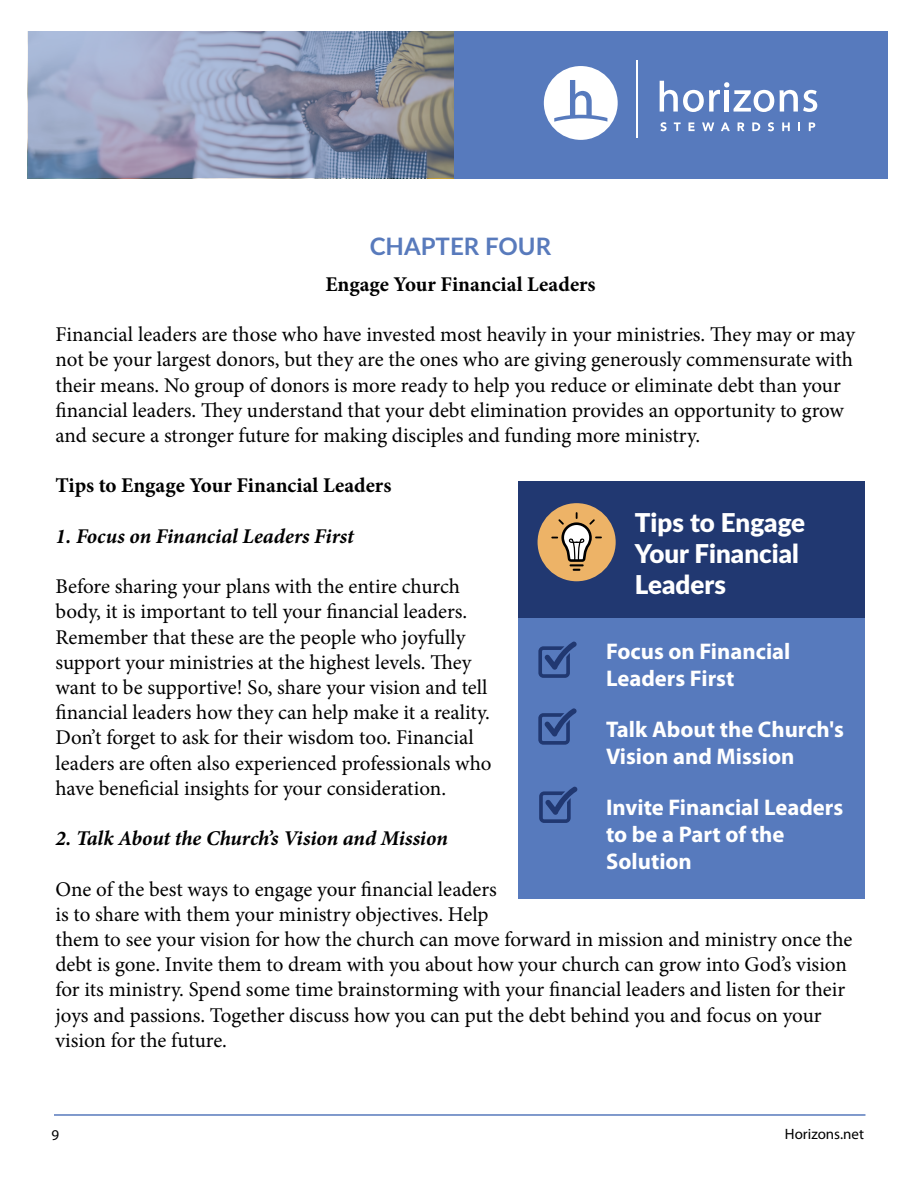
<style>
.page{position:relative;width:918px;height:1188px;background:#fff}
.page>*{position:absolute;margin:0;border:0;box-sizing:border-box;transform-origin:0 0}
.t1{font:900 25.95px/31.2px "Lato";color:#fff}
.t2{font:700 24px "Lato";color:#587abc}
.t3{font:700 22.65px/27.3px "Myriad Pro";color:#fff}
.t4{font:21px/25.2px "Minion Pro";letter-spacing:-.005em;color:#000}
.t5{font:italic 700 21px "Minion Pro";letter-spacing:-.005em;color:#000}
.t6{font:700 21px "Minion Pro";color:#000}
.t7{font:15px "Myriad Pro";color:#000}
</style>
<div class="page">
<hr style="left:54px;top:1114px;width:811px;height:2px;background:#587abc">
<div style="left:454px;top:31px;width:433px;height:147px;background:#577abd"></div>
<div style="left:544px;top:66px;width:74px;height:74px;background:#fff;border-radius:50%"></div>
<svg style="left:554px;top:80px;width:53px;height:42px"></svg>
<svg style="left:660px;top:122px;width:7px;height:9px"></svg>
<svg style="left:674px;top:122px;width:7px;height:9px"></svg>
<svg style="left:689px;top:122px;width:6px;height:9px"></svg>
<svg style="left:702px;top:122px;width:12px;height:9px"></svg>
<svg style="left:721px;top:122px;width:9px;height:9px"></svg>
<svg style="left:738px;top:122px;width:6px;height:9px"></svg>
<svg style="left:752px;top:122px;width:8px;height:9px"></svg>
<svg style="left:768px;top:122px;width:6px;height:9px"></svg>
<svg style="left:782px;top:122px;width:8px;height:9px"></svg>
<svg style="left:798px;top:122px;width:2px;height:9px"></svg>
<svg style="left:809px;top:122px;width:6px;height:9px"></svg>
<hr style="left:636px;top:60px;width:2px;height:78px;background:#fff">
<svg style="left:660px;top:81px;width:114px;height:31px"></svg>
<svg style="left:780px;top:90px;width:37px;height:22px"></svg>
<svg style="left:28px;top:31px;width:426px;height:147px;background:#929ab3"></svg>
<div style="left:519px;top:481px;width:346px;height:139px;background:#213871"></div>
<div style="left:519px;top:618px;width:346px;height:281px;background:#577abd"></div>
<div style="left:538px;top:503px;width:78px;height:78px;background:#edb367;border-radius:50%"></div>
<svg style="left:551px;top:512px;width:51px;height:59px"></svg>
<svg style="left:538px;top:642px;width:39px;height:36px"></svg>
<svg style="left:538px;top:708px;width:39px;height:37px"></svg>
<svg style="left:539px;top:787px;width:38px;height:36px"></svg>
<p class="t2" style="left:370px;top:228px;width:183px">CHAPTER FOUR</p>
<p class="t6" style="left:325px;top:269px;width:272px">Engage Your Financial Leaders</p>
<p class="t4" style="left:55px;top:322px;width:801px">Financial leaders are those who have invested most heavily in your ministries. They may or may not be your largest donors, but they are the ones who are giving generously commensurate with their means. No group of donors is more ready to help you reduce or eliminate debt than your financial leaders. They understand that your debt elimination provides an opportunity to grow and secure a stronger future for making disciples and funding more ministry.</p>
<p class="t6" style="left:55px;top:471px;width:338px">Tips to Engage Your Financial Leaders</p>
<p class="t5" style="left:55px;top:521px;width:300px">1. Focus on Financial Leaders First</p>
<p class="t4" style="left:55px;top:574px;width:438px">Before sharing your plans with the entire church body, it is important to tell your financial leaders.<br>Remember that these are the people who joyfully support your ministries at the highest levels. They want to be supportive! So, share your vision and tell financial leaders how they can help make it a reality.<br>Don’t forget to ask for their wisdom too. Financial leaders are often also experienced professionals who have beneficial insights for your consideration.</p>
<p class="t5" style="left:55px;top:823px;width:394px">2. Talk About the Church’s Vision and Mission</p>
<p class="t4" style="left:55px;top:876px;width:799px">One of the best ways to engage your financial leaders<br>is to share with them your ministry objectives. Help<br>them to see your vision for how the church can move forward in mission and ministry once the debt is gone. Invite them to dream with you about how your church can grow into God’s vision for its ministry. Spend some time brainstorming with your financial leaders and listen for their joys and passions. Together discuss how you can put the debt behind you and focus on your vision for the future.</p>
<p class="t1" style="left:635px;top:505px;width:172px">Tips to Engage<br>Your Financial<br>Leaders</p>
<p class="t3" style="left:606px;top:637px;width:186px">Focus on Financial<br>Leaders First</p>
<p class="t3" style="left:606px;top:715px;width:240px">Talk About the Church's<br>Vision and Mission</p>
<p class="t3" style="left:606px;top:793px;width:239px">Invite Financial Leaders to be a Part of the<br>Solution</p>
<p class="t7" style="left:52px;top:1126px;width:9px">9</p>
<p class="t7" style="left:785px;top:1125px;width:81px">Horizons.net</p>
</div>
